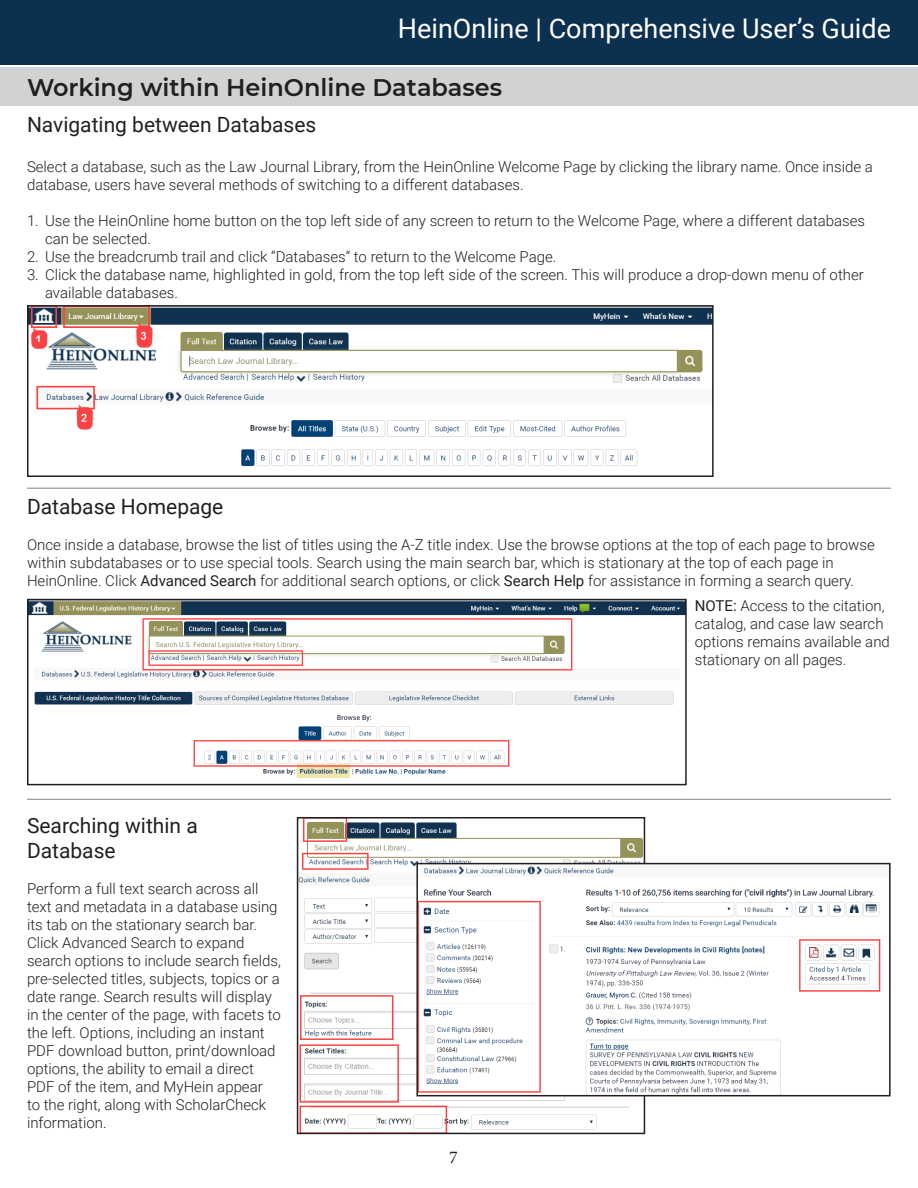
<style>
.page{position:relative;width:918px;height:1188px;background:#fff}
.page>*{position:absolute;margin:0;border:0;box-sizing:border-box;transform-origin:0 0}
.t1{font:27px "Roboto";color:#fff}
.heading__1{font:600 24px "Montserrat";color:#231f20}
.body{font:21px/25.2px "Roboto";color:#231f20}
.t2{font:18px "Minion Pro";color:#231f20}
.body-2{font:300 15px/18px "Roboto";color:#231f20}
.s1{font-weight:400}
</style>
<div class="page">
<div style="left:0;top:0;width:918px;height:65px;background:#0c304f"></div>
<img style="left:30px;top:308px;width:681px;height:159px">
<div style="left:27px;top:305px;width:687px;height:172px;border:2px solid #231f20"></div>
<img style="left:30px;top:602px;width:654px;height:177px">
<div style="left:27px;top:599px;width:660px;height:186px;border:2px solid #231f20"></div>
<img style="left:300px;top:820px;width:342px;height:311px">
<div style="left:297px;top:817px;width:348px;height:317px;border:2px solid #231f20"></div>
<img style="left:419px;top:866px;width:462px;height:227px">
<div style="left:416px;top:863px;width:475px;height:233px;border:2px solid #231f20"></div>
<div style="left:0;top:68px;width:918px;height:38px;background:#d1d2d4"></div>
<hr style="left:27px;top:488px;width:864px;height:1px;background:#808285">
<hr style="left:27px;top:799px;width:864px;height:1px;background:#808285">
<p class="t1" style="left:398px;top:10px;width:495px">HeinOnline | Comprehensive User’s Guide</p>
<p class="heading__1" style="left:27px;top:70px;width:477px">Working within HeinOnline Databases</p>
<p class="body" style="left:27px;top:111px;width:291px">Navigating between Databases</p>
<p class="body-2" style="left:27px;top:157px;width:847px">Select a database, such as the Law Journal Library, from the HeinOnline Welcome Page by clicking the library name. Once inside a database, users have several methods of switching to a different databases.</p>
<p class="body-2" style="left:45px;top:211px;width:822px;text-indent:-18px">1. Use the HeinOnline home button on the top left side of any screen to return to the Welcome Page, where a different databases can be selected.</p>
<p class="body-2" style="left:27px;top:247px;width:531px">2. Use the breadcrumb trail and click “Databases” to return to the Welcome Page.</p>
<p class="body-2" style="left:45px;top:265px;width:820px;text-indent:-18px">3. Click the database name, highlighted in gold, from the top left side of the screen. This will produce a drop-down menu of other available databases.</p>
<p class="body" style="left:27px;top:493px;width:198px">Database Homepage</p>
<p class="body-2" style="left:27px;top:535px;width:849px">Once inside a database, browse the list of titles using the A-Z title index. Use the browse options at the top of each page to browse within subdatabases or to use special tools. Search using the main search bar, which is stationary at the top of each page in<br>HeinOnline. Click <span class="s1">Advanced Search</span> for additional search options, or click <span class="s1">Search Help</span> for assistance in forming a search query.</p>
<p class="body-2" style="left:695px;top:596px;width:197px"><span class="s1">NOTE:</span> Access to the citation, catalog, and case law search options remains available and stationary on all pages.</p>
<p class="body" style="left:27px;top:812px;width:172px">Searching within a<br>Database</p>
<p class="body-2" style="left:27px;top:879px;width:256px">Perform a full text search across all text and metadata in a database using its tab on the stationary search bar.<br>Click Advanced Search to expand search options to include search fields, pre-selected titles, subjects, topics or a date range. Search results will display in the center of the page, with facets to the left. Options, including an instant PDF download button, print/download options, the ability to email a direct PDF of the item, and MyHein appear<br>to the right, along with ScholarCheck information.</p>
<p class="t2" style="left:449px;top:1145px;width:10px">7</p>
</div>
